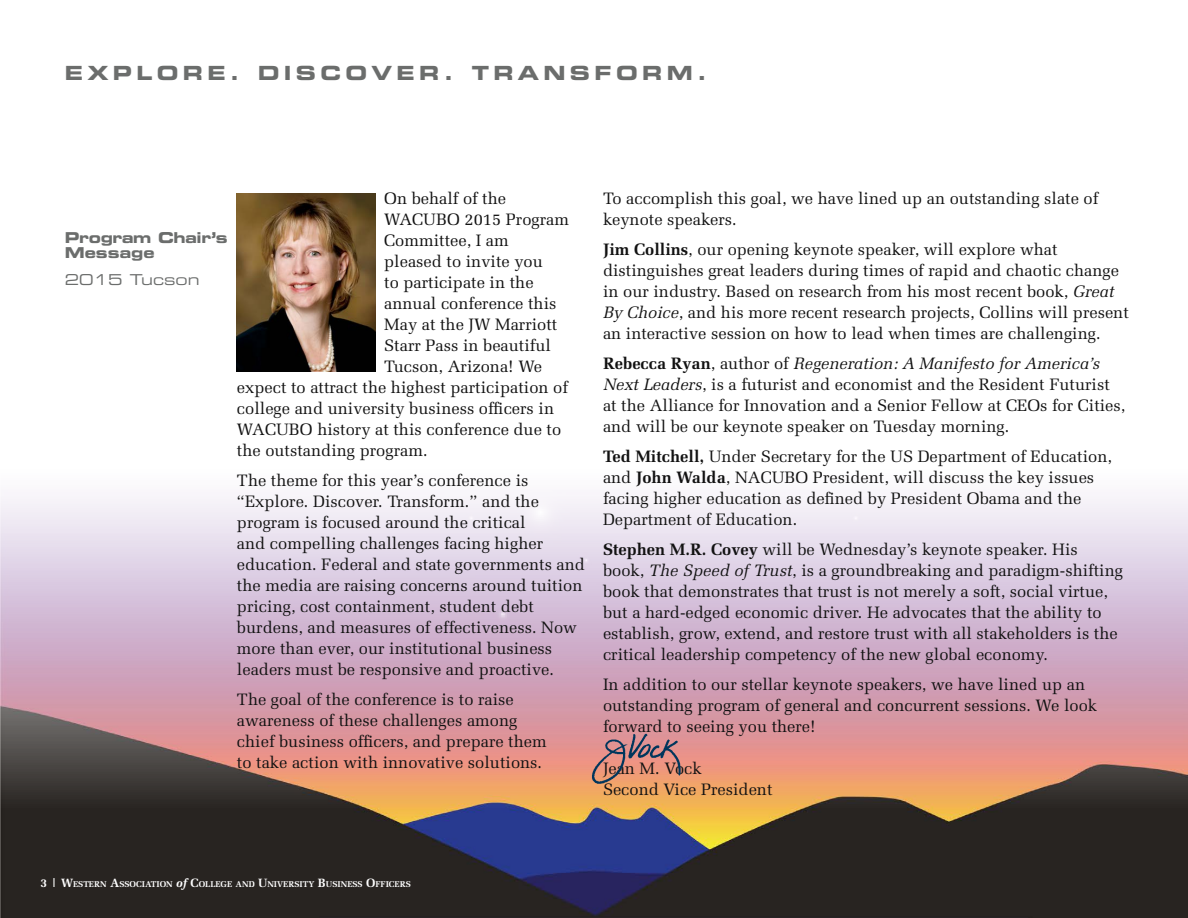
<style>
.page{position:relative;width:1188px;height:918px;background:#fff}
.page>*{position:absolute;margin:0;border:0;box-sizing:border-box;transform-origin:0 0}
.t1{font:19.5px "Eurostile Bold Extended Two";letter-spacing:.22em;color:#6b6d6c}
.t2{font:16.5px/21px "Melior";color:#121212}
.t3{font:15px/15px "Eurostile Bold Extended Two";letter-spacing:-.025em;color:#6b6d6c}
.t4{font:15px "Eurostile Extended Two";color:#6b6d6c}
.t5{font:700 8.4px "Melior";color:#fff}
.s1{font-weight:700}
.s2{font-style:italic}
.s3{font-size:12px}
.s4{font-style:italic;font-size:12px}
</style>
<div class="page">
<img style="left:0;top:497px;width:1188px;height:421px">
<img style="left:237px;top:193px;width:138px;height:179px">
<img style="left:578px;top:723px;width:117px;height:70px">
<p class="t1" style="left:65px;top:59px;width:643px">EXPLORE. DISCOVER. TRANSFORM.</p>
<p class="t3" style="left:65px;top:230px;width:164px">Program Chair’s<br>Message</p>
<p class="t4" style="left:65px;top:269px;width:136px">2015 Tucson</p>
<p class="t2" style="left:384px;top:188px;width:123px">On behalf of the</p>
<p class="t2" style="left:384px;top:209px;width:186px">WACUBO 2015 Program</p>
<p class="t2" style="left:384px;top:230px;width:126px">Committee, I am</p>
<p class="t2" style="left:384px;top:251px;width:160px">pleased to invite you</p>
<p class="t2" style="left:384px;top:272px;width:151px">to participate in the</p>
<p class="t2" style="left:384px;top:293px;width:174px">annual conference this</p>
<p class="t2" style="left:384px;top:314px;width:175px">May at the JW Marriott</p>
<p class="t2" style="left:384px;top:335px;width:168px">Starr Pass in beautiful</p>
<p class="t2" style="left:384px;top:356px;width:160px">Tucson, Arizona! We</p>
<p class="t2" style="left:237px;top:377px;width:332px">expect to attract the highest participation of</p>
<p class="t2" style="left:237px;top:398px;width:319px">college and university business officers in</p>
<p class="t2" style="left:237px;top:419px;width:326px">WACUBO history at this conference due to</p>
<p class="t2" style="left:237px;top:440px;width:192px">the outstanding program.</p>
<p class="t2" style="left:237px;top:470px;width:349px">The theme for this year’s conference is “Explore. Discover. Transform.” and the program is focused around the critical<br>and compelling challenges facing higher education. Federal and state governments and the media are raising concerns around tuition pricing, cost containment, student debt burdens, and measures of effectiveness. Now more than ever, our institutional business leaders must be responsive and proactive.</p>
<p class="t2" style="left:237px;top:689px;width:311px">The goal of the conference is to raise awareness of these challenges among chief business officers, and prepare them to take action with innovative solutions.</p>
<p class="t2" style="left:603px;top:188px;width:497px">To accomplish this goal, we have lined up an outstanding slate of keynote speakers.</p>
<p class="t2" style="left:603px;top:239px;width:527px"><span class="s1">Jim Collins</span>, our opening keynote speaker, will explore what distinguishes great leaders during times of rapid and chaotic change in our industry. Based on research from his most recent book, <span class="s2">Great By Choice</span>, and his more recent research projects, Collins will present an interactive session on how to lead when times are challenging.</p>
<p class="t2" style="left:603px;top:353px;width:524px"><span class="s1">Rebecca Ryan</span>, author of <span class="s2">Regeneration: A Manifesto for America’s Next Leaders</span>, is a futurist and economist and the Resident Futurist at the Alliance for Innovation and a Senior Fellow at CEOs for Cities, and will be our keynote speaker on Tuesday morning.</p>
<p class="t2" style="left:603px;top:446px;width:511px"><span class="s1">Ted Mitchell,</span> Under Secretary for the US Department of Education, and <span class="s1">John Walda</span>, NACUBO President, will discuss the key issues facing higher education as defined by President Obama and the Department of Education.</p>
<p class="t2" style="left:603px;top:539px;width:522px"><span class="s1">Stephen M.R. Covey</span> will be Wednesday’s keynote speaker. His book, <span class="s2">The Speed of Trust</span>, is a groundbreaking and paradigm-shifting book that demonstrates that trust is not merely a soft, social virtue, but a hard-edged economic driver. He advocates that the ability to establish, grow, extend, and restore trust with all stakeholders is the critical leadership competency of the new global economy.</p>
<p class="t2" style="left:603px;top:674px;width:496px">In addition to our stellar keynote speakers, we have lined up an outstanding program of general and concurrent sessions. We look forward to seeing you there!</p>
<p class="t2" style="left:603px;top:758px;width:171px">Jean M. Vock<br>Second Vice President</p>
<p class="t5" style="left:40px;top:879px;width:372px"><span class="s3">3 | W</span>ESTERN <span class="s3">A</span>SSOCIATION <span class="s4">of</span> <span class="s3">C</span>OLLEGE AND <span class="s3">U</span>NIVERSITY <span class="s3">B</span>USINESS <span class="s3">O</span>FFICERS</p>
</div>
